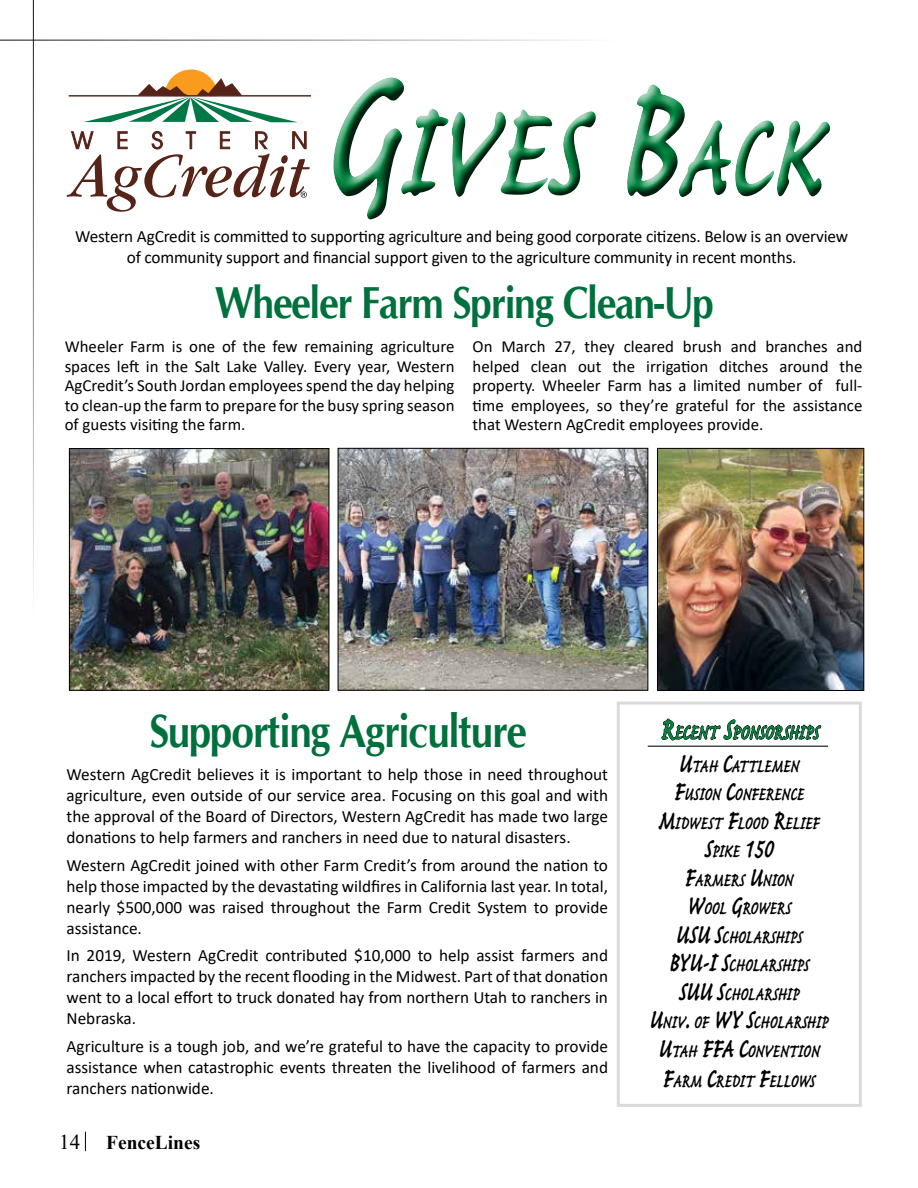
<style>
.page{position:relative;width:918px;height:1188px;background:#fff}
.page>*{position:absolute;margin:0;border:0;box-sizing:border-box;transform-origin:0 0}
.t1{font:700 174.9px "Caflisch Script Pro";color:#00833e;scale:.67 1}
.t2{font:700 46.5px "CG Omega";letter-spacing:-.03em;color:#00703c;scale:.87 1}
.t3{font:700 44.85px "CG Omega";letter-spacing:-.03em;color:#00703c;scale:.87 1}
.t4{font:700 36px "Caflisch Script Pro";color:#000;scale:.67 1}
.t5{font:700 28.35px "Caflisch Script Pro";color:#00833e;scale:.67 1}
.t6{font:700 25.2px/28.7px "Caflisch Script Pro";letter-spacing:-.005em;color:#000;text-align:center;scale:.67 1}
.t7{font:700 19.5px "Times New Roman";color:#000}
.t8{font:17.25px/21px "Calibri";letter-spacing:-.01em;color:#000;text-align:justify}
.t9{font:16.8px/19.5px "Calibri";color:#000;text-align:justify}
.s1{font-size:249.75px}
.s2{font-size:222.75px}
.s3{font-size:155.85px}
.s4{font-weight:400;font-size:21px}
.s5{font-size:40.5px}
.s6{font-size:36px}
.s7{font-size:25.2px}
</style>
<div class="page">
<svg style="left:85px;top:1132px;width:1px;height:19px"></svg>
<hr style="left:0;top:40px;width:618px;height:1px;background:#000">
<hr style="left:33px;top:0;width:1px;height:618px;background:#000">
<div style="left:331px;top:76px;width:510px;height:154px;background:#000;opacity:.75"></div>
<hr style="left:69px;top:95px;width:242px;height:1px;background:#562318">
<svg style="left:67px;top:70px;width:243px;height:142px"></svg>
<div style="left:617px;top:702px;width:245px;height:405px;border:3px solid #cbcdce"></div>
<svg style="left:661px;top:718px;width:160px;height:28px"></svg>
<hr style="left:648px;top:746px;width:180px;height:1px;background:#000">
<img style="left:340px;top:450px;width:306px;height:238px">
<div style="left:338px;top:448px;width:310px;height:242px;border:1px solid #000"></div>
<img style="left:71px;top:450px;width:256px;height:238px">
<div style="left:69px;top:448px;width:260px;height:242px;border:1px solid #000"></div>
<img style="left:659px;top:450px;width:203px;height:239px">
<div style="left:657px;top:448px;width:207px;height:243px;border:1px solid #000"></div>
<h1 class="t1" style="left:319px;top:62px;width:750px"><span class="s1">G</span>ives <span class="s2">B</span><span class="s3">ack</span></h1>
<p class="t8" style="left:75px;top:225px;width:774px;text-align:center">Western AgCredit is committed to supporting agriculture and being good corporate citizens. Below is an overview of community support and financial support given to the agriculture community in recent months.</p>
<h3 class="t3" style="left:215px;top:274px;width:575px">Wheeler Farm Spring Clean-Up</h3>
<p class="t9" style="left:65px;top:336px;width:391px">Wheeler Farm is one of the few remaining agriculture spaces left in the Salt Lake Valley. Every year, Western AgCredit’s South Jordan employees spend the day helping to clean-up the farm to prepare for the busy spring season of guests visiting the farm.</p>
<p class="t9" style="left:473px;top:336px;width:391px">On March 27, they cleared brush and branches and helped clean out the irrigation ditches around the property. Wheeler Farm has a limited number of full&shy;time employees, so they’re grateful for the assistance that Western AgCredit employees provide.</p>
<h2 class="t2" style="left:149px;top:702px;width:436px">Supporting Agriculture</h2>
<p class="t8" style="left:67px;top:764px;width:543px">Western AgCredit believes it is important to help those in need throughout agriculture, even outside of our service area. Focusing on this goal and with the approval of the Board of Directors, Western AgCredit has made two large donations to help farmers and ranchers in need due to natural disasters.</p>
<p class="t8" style="left:67px;top:854px;width:543px">Western AgCredit joined with other Farm Credit’s from around the nation to help those impacted by the devastating wildfires in California last year. In total, nearly $500,000 was raised throughout the Farm Credit System to provide assistance.</p>
<p class="t8" style="left:67px;top:945px;width:543px">In 2019, Western AgCredit contributed $10,000 to help assist farmers and ranchers impacted by the recent flooding in the Midwest. Part of that donation went to a local effort to truck donated hay from northern Utah to ranchers in Nebraska.</p>
<p class="t8" style="left:67px;top:1035px;width:543px">Agriculture is a tough job, and we’re grateful to have the capacity to provide assistance when catastrophic events threaten the livelihood of farmers and ranchers nationwide.</p>
<p class="t7" style="left:59px;top:1128px;width:143px"><span class="s4">14</span> FenceLines</p>
<h3 class="t5" style="left:660px;top:717px;width:241px"><span class="s5">R</span>ecent <span class="s5">S</span>ponsorships</h3>
<h3 class="t6" style="left:658px;top:754px;width:243px"><span class="s6">U</span>tah <span class="s6">C</span>attlemen<br><span class="s6">F</span>usion <span class="s6">C</span>onference<br><span class="s6">M</span>idwest <span class="s6">F</span>lood <span class="s6">R</span>elief</h3>
<h3 class="t4" style="left:704px;top:830px;width:104px">S<span class="s7">pike</span> 150</h3>
<h3 class="t6" style="left:649px;top:868px;width:269px"><span class="s6">F</span>armers <span class="s6">U</span>nion<br><span class="s6">W</span>ool <span class="s6">G</span>rowers<br><span class="s6">USU S</span>cholarships<br><span class="s6">BYU-I S</span>cholarships<br><span class="s6">SUU S</span>cholarship<br><span class="s6">U</span>niv<span class="s6">.</span> of <span class="s6">WY S</span>cholarship<br><span class="s6">U</span>tah <span class="s6">FFA C</span>onvention<br><span class="s6">F</span>arm <span class="s6">C</span>redit <span class="s6">F</span>ellows</h3>
</div>
